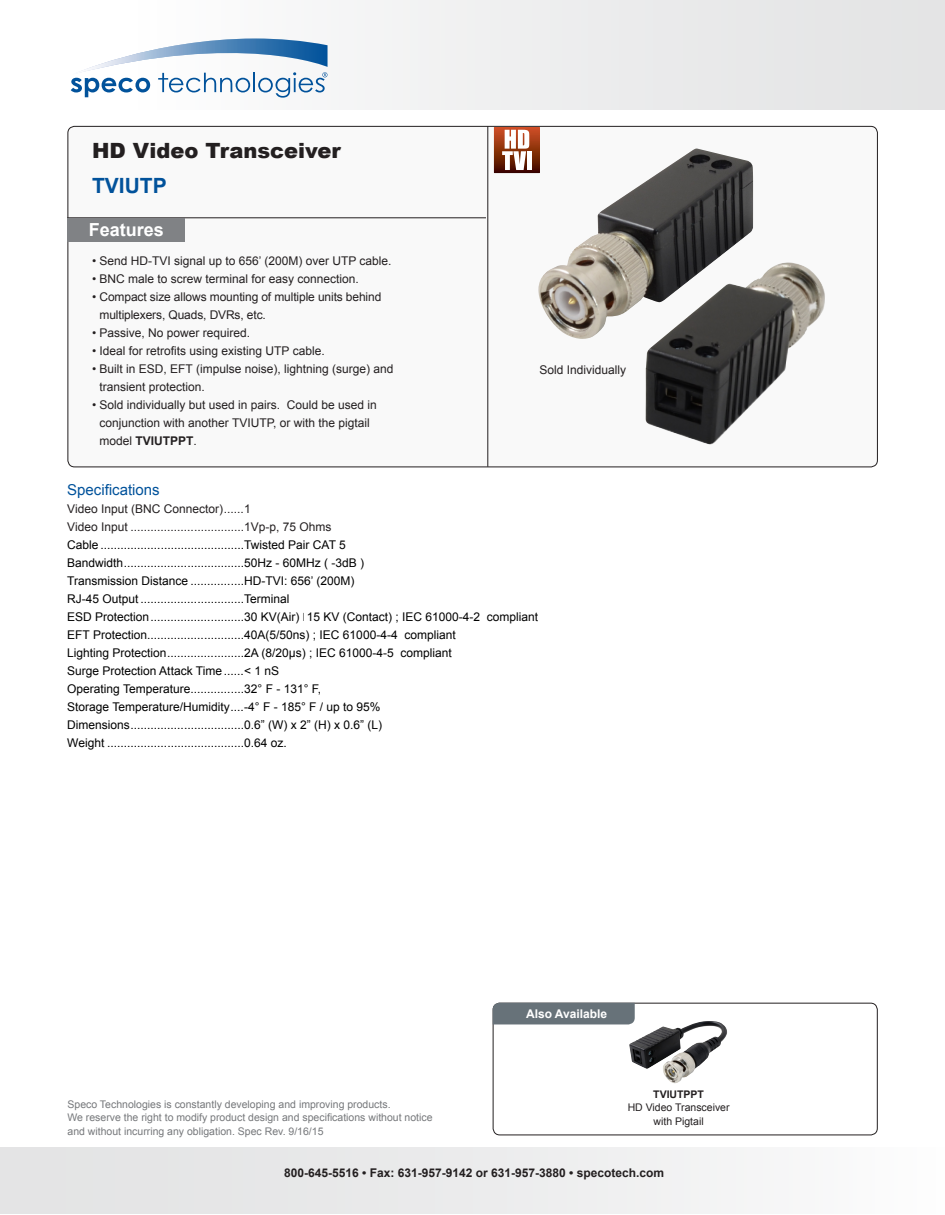
<style>
.page{position:relative;width:945px;height:1215px;background:#fff}
.page>*{position:absolute;margin:0;border:0;box-sizing:border-box;transform-origin:0 0}
.PRODUCT_NAME{font:900 21px "Arial";color:#231f20}
.model_number{font:700 21px "Arial";color:#01529b}
.t1{font:700 18px "Arial";color:#fff}
.DESCRIPTIONS{font:15px "Arial";color:#01529b}
.features_body{font:12px "Arial";color:#000}
.features_body-2{font:12px "Arial";color:#231f20}
.ADDRESS{font:700 12px "Arial";color:#231f20}
.features_body-3{font:700 12px "Arial";color:#231f20}
.t2{font:700 12px "Arial";color:#fff}
.t3{font:10.5px "Arial";color:#76787b}
.t4{font:10.5px/13.5px "Arial";color:#231f20;text-align:center}
.t5{font:700 10.5px "Arial";color:#231f20}
.s1{font-weight:400}
.s2{font-family:"Myriad Pro";font-weight:300;font-stretch:condensed}
</style>
<div class="page">
<div style="left:68px;top:126px;width:809px;height:341px;background:#f9f9f9;border-radius:7px"></div>
<div style="left:0;top:0;width:945px;height:109px;background:linear-gradient(to right,#fff,#e1e2e3)"></div>
<svg style="left:71px;top:39px;width:257px;height:59px"></svg>
<hr style="left:67px;top:218px;width:419px;height:1px;background:#231f20">
<hr style="left:488px;top:126px;width:1px;height:341px;background:#231f20">
<div style="left:68px;top:218px;width:117px;height:24px;background:#808285"></div>
<div style="left:0;top:1148px;width:945px;height:66px;background:linear-gradient(to right,#e0e1e1,#fafafb)"></div>
<img style="left:645px;top:262px;width:180px;height:183px">
<img style="left:538px;top:148px;width:215px;height:191px">
<div style="left:493px;top:1003px;width:385px;height:132px;border:1px solid #231f20;border-radius:7px"></div>
<div style="left:493px;top:1003px;width:142px;height:21px;background:#677279"></div>
<img style="left:629px;top:1021px;width:98px;height:63px">
<svg style="left:494px;top:127px;width:46px;height:46px"></svg>
<p class="PRODUCT_NAME" style="left:92px;top:135px;width:250px">HD Video Transceiver</p>
<p class="model_number" style="left:92px;top:172px;width:76px">TVIUTP</p>
<p class="t1" style="left:89px;top:217px;width:77px">Features</p>
<p class="features_body-2" style="left:92px;top:253px;width:301px">• Send HD-TVI signal up to 656’ (200M) over UTP cable.</p>
<p class="features_body-2" style="left:92px;top:271px;width:268px">• BNC male to screw terminal for easy connection.</p>
<p class="features_body-2" style="left:92px;top:289px;width:291px">• Compact size allows mounting of multiple units behind</p>
<p class="features_body-2" style="left:100px;top:307px;width:168px">multiplexers, Quads, DVRs, etc.</p>
<p class="features_body-2" style="left:92px;top:325px;width:160px">• Passive, No power required.</p>
<p class="features_body-2" style="left:92px;top:343px;width:234px">• Ideal for retrofits using existing UTP cable.</p>
<p class="features_body-2" style="left:92px;top:361px;width:303px">• Built in ESD, EFT (impulse noise), lightning (surge) and</p>
<p class="features_body-2" style="left:100px;top:379px;width:107px">transient protection.</p>
<p class="features_body-2" style="left:92px;top:397px;width:286px">• Sold individually but used in pairs. Could be used in</p>
<p class="features_body-2" style="left:100px;top:415px;width:272px">conjunction with another TVIUTP, or with the pigtail</p>
<p class="features_body-3" style="left:100px;top:433px;width:99px"><span class="s1">model</span> TVIUTPPT<span class="s1">.</span></p>
<p class="features_body-2" style="left:539px;top:362px;width:88px">Sold Individually</p>
<p class="DESCRIPTIONS" style="left:67px;top:480px;width:94px">Specifications</p>
<p class="features_body-2" style="left:67px;top:501px;width:185px">Video Input (BNC Connector)......1</p>
<p class="features_body-2" style="left:67px;top:519px;width:266px">Video Input ..................................1Vp-p, 75 Ohms</p>
<p class="features_body" style="left:67px;top:537px;width:280px">Cable ...........................................Twisted Pair CAT 5</p>
<p class="features_body" style="left:67px;top:555px;width:299px">Bandwidth....................................50Hz - 60MHz ( -3dB )</p>
<p class="features_body" style="left:67px;top:573px;width:289px">Transmission Distance ................HD-TVI: 656’ (200M)</p>
<p class="features_body" style="left:67px;top:591px;width:224px">RJ-45 Output ...............................Terminal</p>
<p class="features_body" style="left:67px;top:609px;width:473px">ESD Protection............................30 KV(Air) <span class="s2">I</span> 15 KV (Contact) ; IEC 61000-4-2 compliant</p>
<p class="features_body" style="left:67px;top:627px;width:390px">EFT Protection.............................40A(5/50ns) ; IEC 61000-4-4 compliant</p>
<p class="features_body" style="left:67px;top:645px;width:386px">Lighting Protection.......................2A (8/20μs) ; IEC 61000-4-5 compliant</p>
<p class="features_body" style="left:67px;top:663px;width:214px">Surge Protection Attack Time ......&lt; 1 nS</p>
<p class="features_body" style="left:67px;top:681px;width:255px">Operating Temperature................32° F - 131° F,</p>
<p class="features_body" style="left:67px;top:699px;width:315px">Storage Temperature/Humidity....-4° F - 185° F / up to 95%</p>
<p class="features_body" style="left:67px;top:717px;width:317px">Dimensions..................................0.6” (W) x 2” (H) x 0.6” (L)</p>
<p class="features_body" style="left:67px;top:735px;width:221px">Weight .........................................0.64 oz.</p>
<p class="t2" style="left:526px;top:1006px;width:83px">Also Available</p>
<p class="t5" style="left:653px;top:1087px;width:52px">TVIUTPPT</p>
<p class="t4" style="left:628px;top:1101px;width:103px">HD Video Transceiver with Pigtail</p>
<p class="t3" style="left:68px;top:1097px;width:325px">Speco Technologies is constantly developing and improving products.</p>
<p class="t3" style="left:68px;top:1110px;width:367px">We reserve the right to modify product design and specifications without notice</p>
<p class="t3" style="left:68px;top:1124px;width:258px">and without incurring any obligation. Spec Rev. 9/16/15</p>
<p class="ADDRESS" style="left:284px;top:1165px;width:381px">800-645-5516 • Fax: 631-957-9142 or 631-957-3880 • specotech.com</p>
</div>
